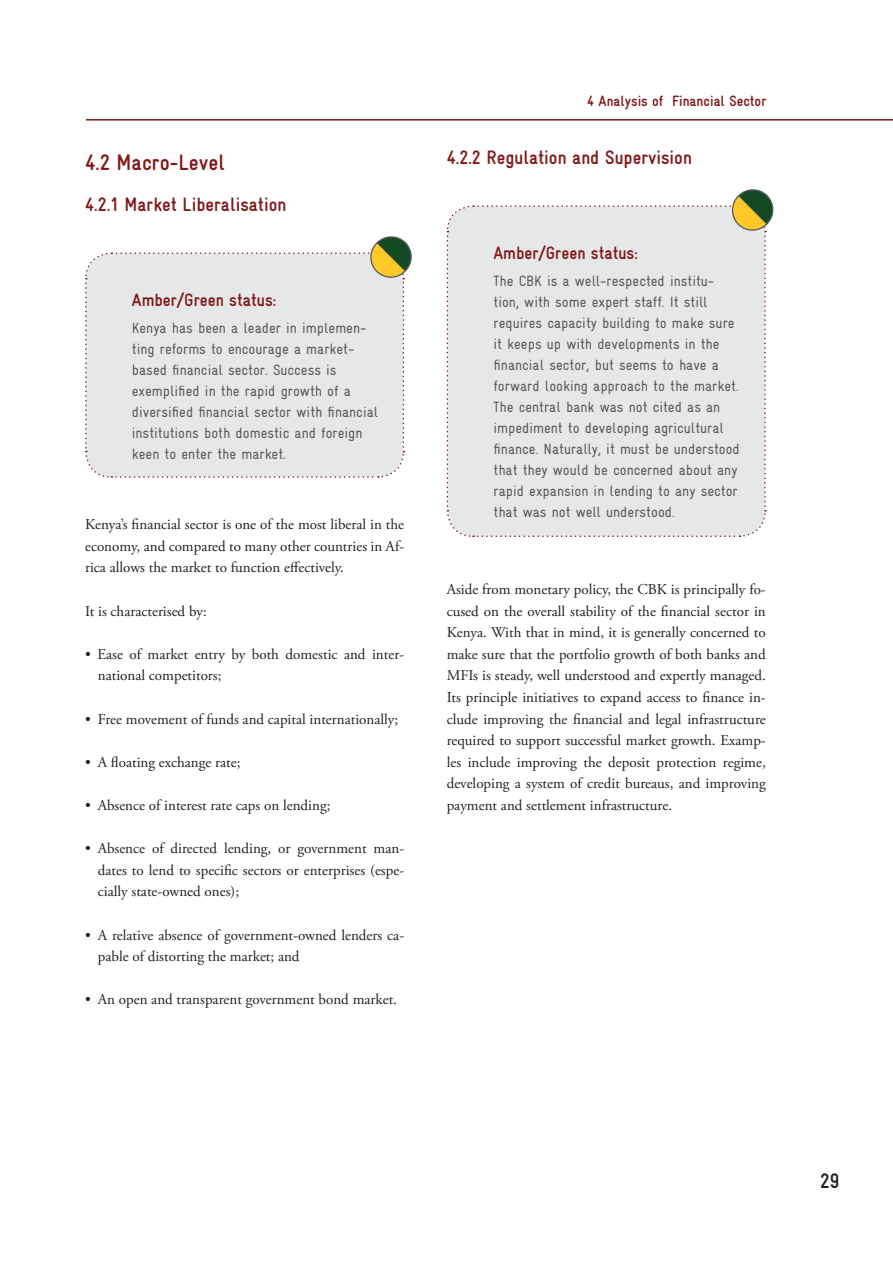
<style>
.page{position:relative;width:893px;height:1263px;background:#fff}
.page>*{position:absolute;margin:0;border:0;box-sizing:border-box;transform-origin:0 0}
.t1{font:700 22.5px "Gravur Condensed";color:#801918}
.t2{font:700 21px "Gravur Condensed";color:#231f20}
.t3{font:700 19.5px "Gravur Condensed";color:#801918}
.t4{font:700 18px "Gravur Condensed";color:#801918}
.t5{font:15px/21.6px "Adobe Garamond Pro";color:#231f20;text-align:justify}
.t6{font:condensed 15px/21px "Gravur";color:#58595b}
.t7{font:700 15px "Gravur Condensed";color:#801918}
</style>
<div class="page">
<svg style="left:85px;top:236px;width:327px;height:242px;background:#e6e6e6"></svg>
<svg style="left:446px;top:189px;width:328px;height:348px;background:#e6e7e7"></svg>
<hr style="left:86px;top:119px;width:806px;height:2px;background:#801918">
<h1 class="t1" style="left:85px;top:154px;width:141px">4.2 Macro-Level</h1>
<h3 class="t3" style="left:85px;top:198px;width:203px">4.2.1 Market Liberalisation</h3>
<p class="t4" style="left:132px;top:294px;width:146px">Amber/Green status:</p>
<p class="t6" style="left:132px;top:319px;width:248px">Kenya has been a leader in implemen&shy;ting reforms to encourage a market&shy;based financial sector. Success is exemplified in the rapid growth of a diversified financial sector with financial institutions both domestic and foreign keen to enter the market.</p>
<p class="t5" style="left:85px;top:515px;width:320px">Kenya’s financial sector is one of the most liberal in the economy, and compared to many other countries in Af&shy;rica allows the market to function effectively.</p>
<p class="t5" style="left:85px;top:601px;width:123px">It is characterised by:</p>
<p class="t5" style="left:98px;top:645px;width:308px;text-indent:-13px">• Ease of market entry by both domestic and inter&shy;national competitors;</p>
<p class="t5" style="left:85px;top:709px;width:314px">• Free movement of funds and capital internationally;</p>
<p class="t5" style="left:85px;top:753px;width:157px">• A floating exchange rate;</p>
<p class="t5" style="left:85px;top:796px;width:247px">• Absence of interest rate caps on lending;</p>
<p class="t5" style="left:98px;top:839px;width:308px;text-indent:-13px">• Absence of directed lending, or government man&shy;dates to lend to specific sectors or enterprises (espe&shy;cially state-owned ones);</p>
<p class="t5" style="left:98px;top:925px;width:308px;text-indent:-13px">• A relative absence of government-owned lenders ca&shy;pable of distorting the market; and</p>
<p class="t5" style="left:85px;top:990px;width:313px">• An open and transparent government bond market.</p>
<p class="t7" style="left:587px;top:95px;width:181px">4 Analysis of Financial Sector</p>
<h3 class="t3" style="left:446px;top:151px;width:247px">4.2.2 Regulation and Supervision</h3>
<p class="t4" style="left:493px;top:247px;width:146px">Amber/Green status:</p>
<p class="t6" style="left:493px;top:272px;width:248px">The CBK is a well-respected institu&shy;tion, with some expert staff. It still requires capacity building to make sure it keeps up with developments in the financial sector, but seems to have a forward looking approach to the market.<br>The central bank was not cited as an impediment to developing agricultural finance. Naturally, it must be understood that they would be concerned about any rapid expansion in lending to any sector that was not well understood.</p>
<p class="t5" style="left:446px;top:580px;width:320px">Aside from monetary policy, the CBK is principally fo&shy;cused on the overall stability of the financial sector in Kenya. With that in mind, it is generally concerned to make sure that the portfolio growth of both banks and MFIs is steady, well understood and expertly managed.<br>Its principle initiatives to expand access to finance in&shy;clude improving the financial and legal infrastructure required to support successful market growth. Examp&shy;les include improving the deposit protection regime, developing a system of credit bureaus, and improving payment and settlement infrastructure.</p>
<h2 class="t2" style="left:820px;top:1174px;width:21px">29</h2>
</div>
